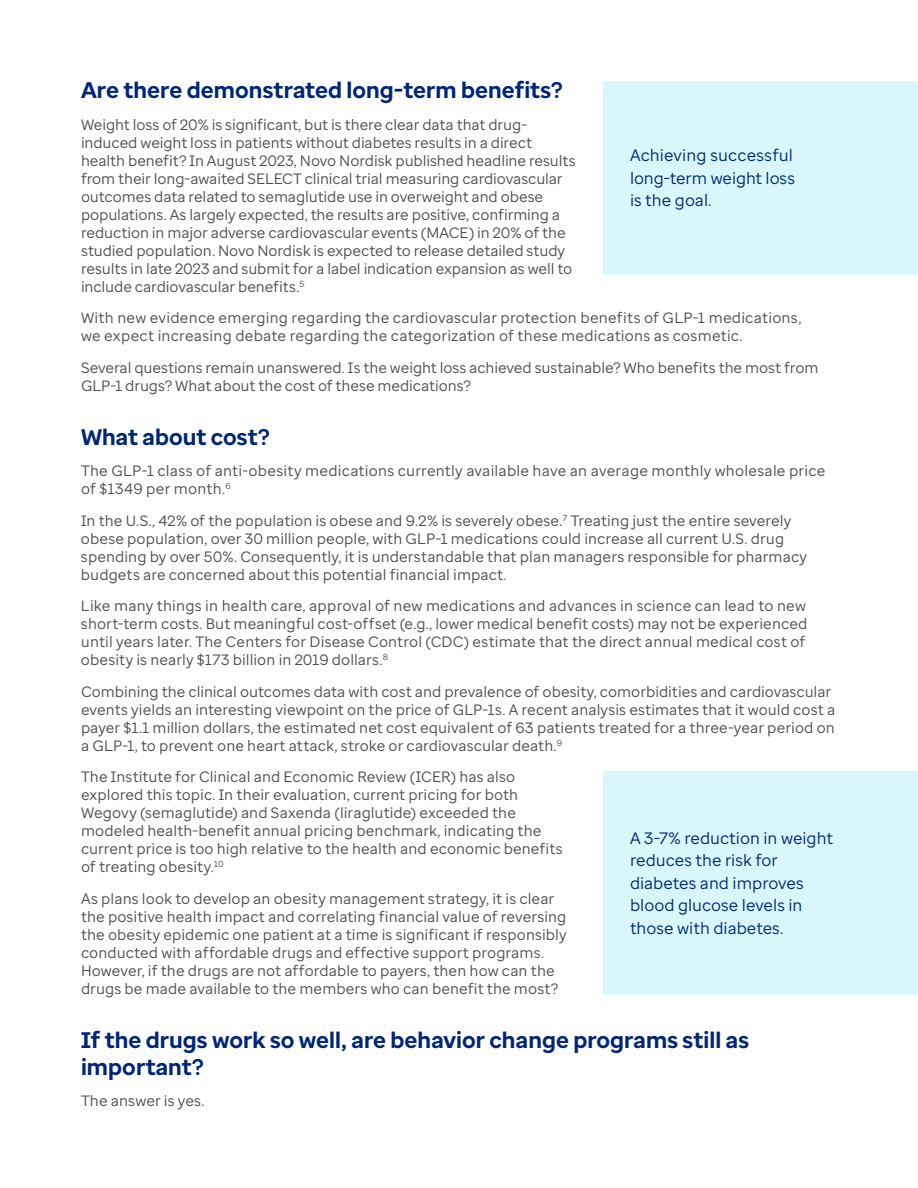
<style>
.page{position:relative;width:918px;height:1188px;background:#fff}
.page>*{position:absolute;margin:0;border:0;box-sizing:border-box;transform-origin:0 0}
.t1{font:700 22.5px/27px "Optum Sans";letter-spacing:.005em;color:#002677}
.t2{font:16.5px/22.5px "Optum Sans";color:#002677}
.t3{font:15px/18px "Optum Sans";color:#4b4d4f}
</style>
<div class="page">
<div style="left:603px;top:771px;width:315px;height:223px;background:#d9f6fa"></div>
<div style="left:603px;top:81px;width:315px;height:193px;background:#d9f6fa"></div>
<h1 class="t1" style="left:81px;top:77px;width:483px">Are there demonstrated long-term benefits?</h1>
<p class="t3" style="left:81px;top:115px;width:496px">Weight loss of 20% is significant, but is there clear data that drug&shy;induced weight loss in patients without diabetes results in a direct health benefit? In August 2023, Novo Nordisk published headline results from their long-awaited SELECT clinical trial measuring cardiovascular outcomes data related to semaglutide use in overweight and obese populations. As largely expected, the results are positive, confirming a reduction in major adverse cardiovascular events (MACE) in 20% of the studied population. Novo Nordisk is expected to release detailed study results in late 2023 and submit for a label indication expansion as well to include cardiovascular benefits.<sup>5</sup></p>
<p class="t3" style="left:81px;top:309px;width:722px">With new evidence emerging regarding the cardiovascular protection benefits of GLP-1 medications, we expect increasing debate regarding the categorization of these medications as cosmetic.</p>
<p class="t3" style="left:81px;top:358px;width:739px">Several questions remain unanswered. Is the weight loss achieved sustainable? Who benefits the most from<br>GLP-1 drugs? What about the cost of these medications?</p>
<h1 class="t1" style="left:81px;top:423px;width:190px">What about cost?</h1>
<p class="t3" style="left:81px;top:462px;width:746px">The GLP-1 class of anti-obesity medications currently available have an average monthly wholesale price of $1349 per month.<sup>6</sup></p>
<p class="t3" style="left:81px;top:511px;width:728px">In the U.S., 42% of the population is obese and 9.2% is severely obese.<sup>7</sup> Treating just the entire severely obese population, over 30 million people, with GLP-1 medications could increase all current U.S. drug spending by over 50%. Consequently, it is understandable that plan managers responsible for pharmacy budgets are concerned about this potential financial impact.</p>
<p class="t3" style="left:81px;top:597px;width:728px">Like many things in health care, approval of new medications and advances in science can lead to new short-term costs. But meaningful cost-offset (e.g., lower medical benefit costs) may not be experienced until years later. The Centers for Disease Control (CDC) estimate that the direct annual medical cost of obesity is nearly $173 billion in 2019 dollars.<sup>8</sup></p>
<p class="t3" style="left:81px;top:682px;width:756px">Combining the clinical outcomes data with cost and prevalence of obesity, comorbidities and cardiovascular events yields an interesting viewpoint on the price of GLP-1s. A recent analysis estimates that it would cost a payer $1.1 million dollars, the estimated net cost equivalent of 63 patients treated for a three-year period on a GLP-1, to prevent one heart attack, stroke or cardiovascular death.<sup>9</sup></p>
<p class="t3" style="left:81px;top:768px;width:483px">The Institute for Clinical and Economic Review (ICER) has also explored this topic. In their evaluation, current pricing for both Wegovy (semaglutide) and Saxenda (liraglutide) exceeded the modeled health-benefit annual pricing benchmark, indicating the current price is too high relative to the health and economic benefits of treating obesity.<sup>10</sup></p>
<p class="t3" style="left:81px;top:889px;width:487px">As plans look to develop an obesity management strategy, it is clear the positive health impact and correlating financial value of reversing the obesity epidemic one patient at a time is significant if responsibly conducted with affordable drugs and effective support programs.<br>However, if the drugs are not affordable to payers, then how can the drugs be made available to the members who can benefit the most?</p>
<h1 class="t1" style="left:81px;top:1026px;width:670px">If the drugs work so well, are behavior change programs still as important?</h1>
<p class="t3" style="left:81px;top:1092px;width:125px">The answer is yes.</p>
<p class="t2" style="left:630px;top:144px;width:166px;text-align:justify">Achieving successful long-term weight loss is the goal.</p>
<p class="t2" style="left:630px;top:827px;width:205px">A 3-7% reduction in weight reduces the risk for diabetes and improves blood glucose levels in those with diabetes.</p>
</div>
